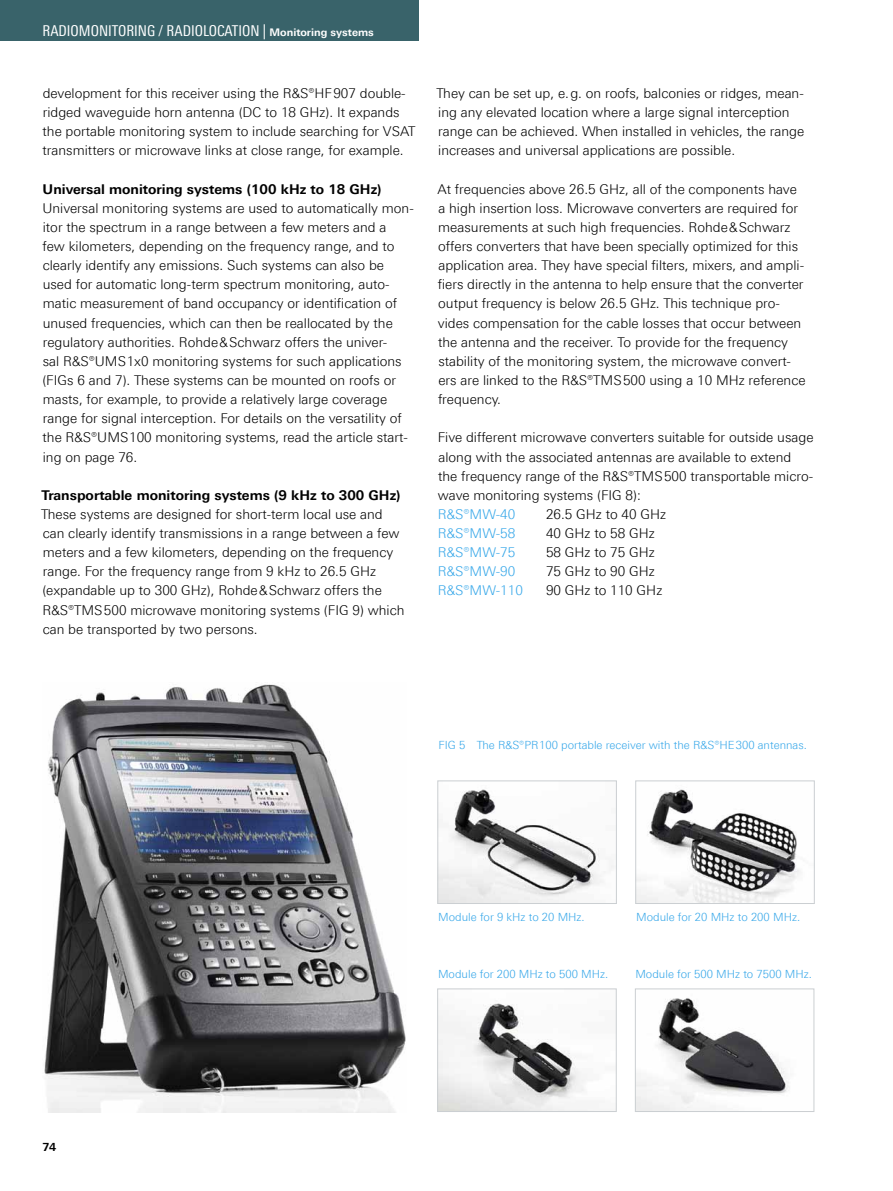
<style>
.page{position:relative;width:893px;height:1191px;background:#fff}
.page>*{position:absolute;margin:0;border:0;box-sizing:border-box;transform-origin:0 0}
.Rubrik_libü{font:15px "Linotype Univers 420 Cn";color:#fff}
._04_Fließtext{font:300 13.5px/19.2px "Linotype Univers 330";color:#000}
._04_Fließtext_oAo{font:300 13.5px/19.2px "Linotype Univers 330";color:#000}
._03_Überschrift_2{font:700 13.5px "Linotype Univers 630";color:#000}
._04_Fließtext_oAo-2{font:300 13.5px "Linotype Univers 330";color:#36a7e9}
.Bildlegende{font:300 11.25px "Linotype Univers 330";color:#36a7e9}
.t1{font:700 11.25px "Linotype Univers 630";color:#000}
.s1{font-family:"Linotype Univers 630";font-weight:700;font-size:10.5px}
</style>
<div class="page">
<img style="left:637px;top:789px;width:163px;height:113px">
<div style="left:635px;top:780px;width:180px;height:124px;border:1px solid #cbcfd2"></div>
<img style="left:637px;top:998px;width:152px;height:111px">
<div style="left:635px;top:988px;width:179px;height:123px;border:1px solid #cbcfd2"></div>
<img style="left:439px;top:1003px;width:146px;height:106px">
<div style="left:437px;top:988px;width:180px;height:123px;border:1px solid #cbcfd2"></div>
<img style="left:439px;top:789px;width:175px;height:113px">
<div style="left:437px;top:780px;width:180px;height:124px;border:1px solid #cbcfd2"></div>
<img style="left:44px;top:684px;width:362px;height:428px">
<div style="left:0;top:0;width:419px;height:40px;background:#39636a"></div>
<p class="Rubrik_libü" style="left:43px;top:22px;width:333px">RADIOMONITORING / RADIOLOCATION | <span class="s1">Monitoring systems</span></p>
<p class="_04_Fließtext" style="left:43px;top:83px;width:375px">development for this receiver using the R&amp;S®HF907 double&shy;ridged waveguide horn antenna (DC to 18 GHz). It expands the portable monitoring system to include searching for VSAT transmitters or microwave links at close range, for example.</p>
<p class="_03_Überschrift_2" style="left:43px;top:181px;width:340px">Universal monitoring systems (100 kHz to 18 GHz)</p>
<p class="_04_Fließtext_oAo" style="left:42px;top:198px;width:373px">Universal monitoring systems are used to automatically mon&shy;itor the spectrum in a range between a few meters and a<br>few kilometers, depending on the frequency range, and to clearly identify any emissions. Such systems can also be used for automatic long-term spectrum monitoring, auto&shy;matic measurement of band occupancy or identification of unused frequencies, which can then be reallocated by the regulatory authorities. Rohde&amp;Schwarz offers the univer-<br>sal R&amp;S®UMS1x0 monitoring systems for such applications (FIGs 6 and 7). These systems can be mounted on roofs or masts, for example, to provide a relatively large coverage range for signal interception. For details on the versatility of the R&amp;S®UMS100 monitoring systems, read the article start&shy;ing on page 76.</p>
<p class="_03_Überschrift_2" style="left:42px;top:487px;width:360px">Transportable monitoring systems (9 kHz to 300 GHz)</p>
<p class="_04_Fließtext_oAo" style="left:41px;top:504px;width:365px">These systems are designed for short-term local use and can clearly identify transmissions in a range between a few meters and a few kilometers, depending on the frequency range. For the frequency range from 9 kHz to 26.5 GHz (expandable up to 300 GHz), Rohde&amp;Schwarz offers the R&amp;S®TMS500 microwave monitoring systems (FIG 9) which can be transported by two persons.</p>
<p class="_04_Fließtext" style="left:436px;top:83px;width:369px">They can be set up, e.g. on roofs, balconies or ridges, mean&shy;ing any elevated location where a large signal interception range can be achieved. When installed in vehicles, the range increases and universal applications are possible.</p>
<p class="_04_Fließtext" style="left:437px;top:179px;width:370px">At frequencies above 26.5 GHz, all of the components have a high insertion loss. Microwave converters are required for measurements at such high frequencies. Rohde&amp;Schwarz offers converters that have been specially optimized for this application area. They have special filters, mixers, and ampli&shy;fiers directly in the antenna to help ensure that the converter output frequency is below 26.5 GHz. This technique pro&shy;vides compensation for the cable losses that occur between the antenna and the receiver. To provide for the frequency stability of the monitoring system, the microwave convert&shy;ers are linked to the R&amp;S®TMS500 using a 10 MHz reference frequency.</p>
<p class="_04_Fließtext" style="left:438px;top:428px;width:377px">Five different microwave converters suitable for outside usage along with the associated antennas are available to extend<br>the frequency range of the R&amp;S®TMS500 transportable micro&shy;wave monitoring systems (FIG 8):</p>
<p class="_04_Fließtext_oAo-2" style="left:438px;top:506px;width:79px">R&amp;S®MW-40</p>
<p class="_04_Fließtext_oAo" style="left:546px;top:504px;width:122px">26.5 GHz to 40 GHz</p>
<p class="_04_Fließtext_oAo-2" style="left:438px;top:525px;width:79px">R&amp;S®MW-58</p>
<p class="_04_Fließtext_oAo" style="left:546px;top:523px;width:110px">40 GHz to 58 GHz</p>
<p class="_04_Fließtext_oAo-2" style="left:438px;top:544px;width:79px">R&amp;S®MW-75</p>
<p class="_04_Fließtext_oAo" style="left:546px;top:542px;width:110px">58 GHz to 75 GHz</p>
<p class="_04_Fließtext_oAo-2" style="left:438px;top:563px;width:79px">R&amp;S®MW-90</p>
<p class="_04_Fließtext_oAo" style="left:546px;top:562px;width:110px">75 GHz to 90 GHz</p>
<p class="_04_Fließtext_oAo-2" style="left:438px;top:583px;width:86px">R&amp;S®MW-110</p>
<p class="_04_Fließtext_oAo" style="left:546px;top:581px;width:118px">90 GHz to 110 GHz</p>
<p class="Bildlegende" style="left:439px;top:738px;width:370px">FIG 5 The R&amp;S®PR100 portable receiver with the R&amp;S®HE300 antennas.</p>
<p class="Bildlegende" style="left:438px;top:910px;width:148px">Module for 9 kHz to 20 MHz.</p>
<p class="Bildlegende" style="left:636px;top:910px;width:166px">Module for 20 MHz to 200 MHz.</p>
<p class="Bildlegende" style="left:438px;top:967px;width:172px">Module for 200 MHz to 500 MHz.</p>
<p class="Bildlegende" style="left:635px;top:967px;width:178px">Module for 500 MHz to 7500 MHz.</p>
<p class="t1" style="left:42px;top:1139px;width:15px">74</p>
</div>
